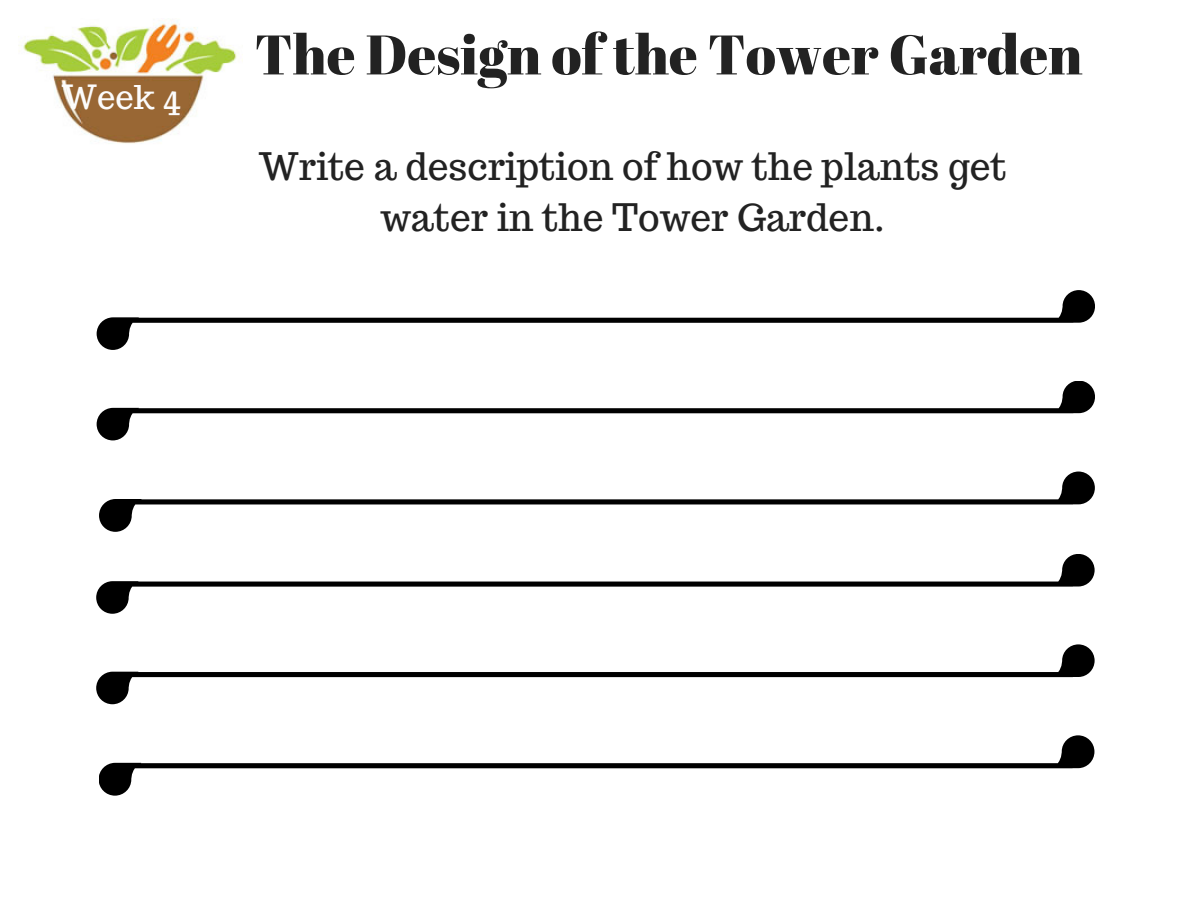
<style>
.page{position:relative;width:1188px;height:918px;background:#fff}
.page>*{position:absolute;margin:0;border:0;box-sizing:border-box;transform-origin:0 0}
.t1{font:55.65px "Abril Fatface";color:#222}
.t2{font:37.05px/51.8px "Trocchi";color:#222;text-align:center}
.t3{font:32.7px "Trocchi";color:#fcfcfc}
</style>
<div class="page">
<img style="left:18px;top:21px;width:219px;height:123px">
<svg style="left:97px;top:290px;width:998px;height:60px"></svg>
<svg style="left:97px;top:381px;width:998px;height:59px"></svg>
<svg style="left:99px;top:472px;width:996px;height:60px"></svg>
<svg style="left:96px;top:554px;width:999px;height:60px"></svg>
<svg style="left:96px;top:644px;width:999px;height:60px"></svg>
<svg style="left:99px;top:735px;width:995px;height:61px"></svg>
<hr style="left:196px;top:917px;width:992px;height:1px;background:#000">
<h2 class="t3" style="left:62px;top:76px;width:120px">Week 4</h2>
<h1 class="t1" style="left:255px;top:16px;width:829px">The Design of the Tower Garden</h1>
<p class="t2" style="left:258px;top:140px;width:750px">Write a description of how the plants get water in the Tower Garden.</p>
</div>
